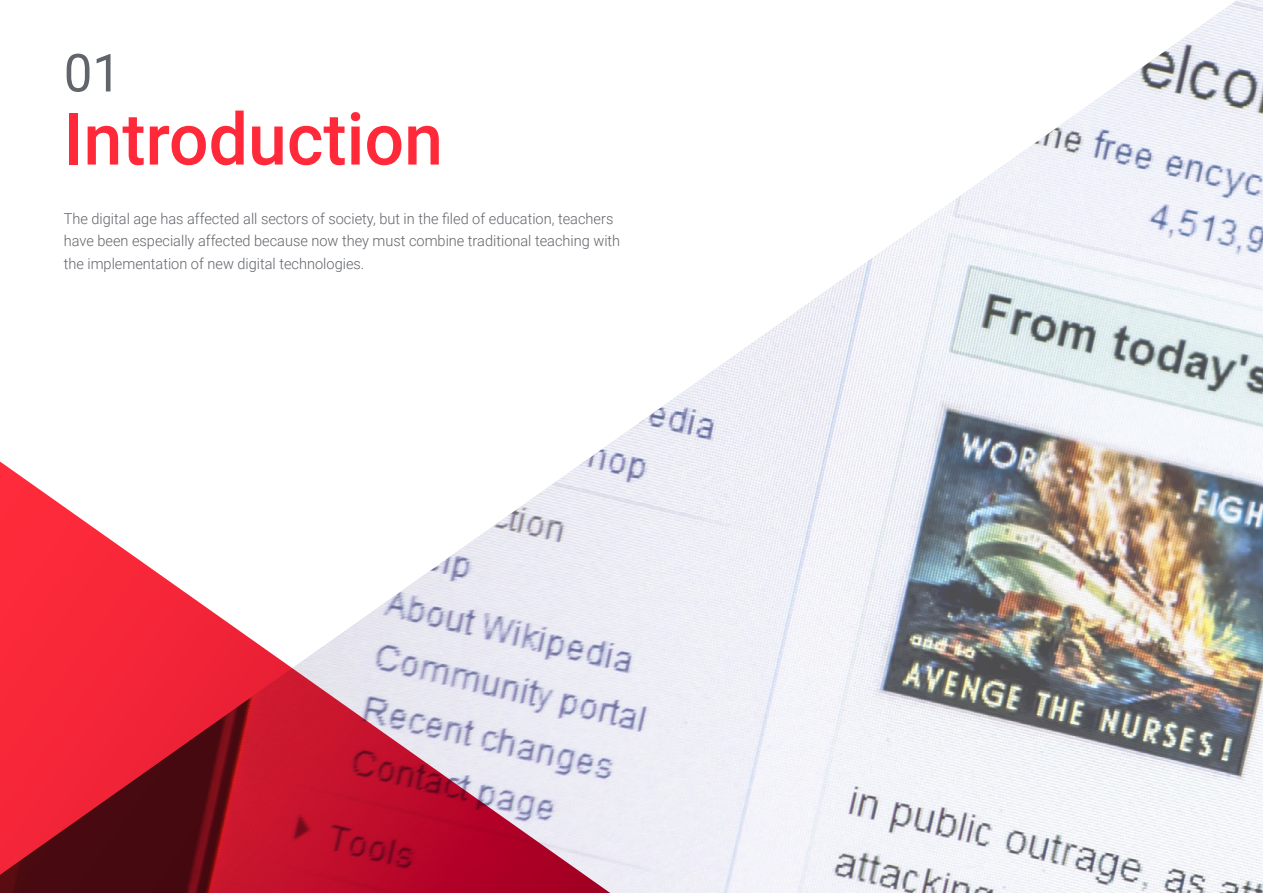
<style>
.page{position:relative;width:1263px;height:893px;background:#fff}
.page>*{position:absolute;margin:0;border:0;box-sizing:border-box;transform-origin:0 0}
.t1{font:500 72px "Roboto";color:#ff293a}
.t2{font:52.5px "Roboto";color:#61646a}
.t3{font:300 15px/22.5px "Roboto";color:#61646a}
</style>
<div class="page">
<img style="left:607px;top:0;width:656px;height:893px">
<svg style="left:0;top:446px;width:640px;height:447px"></svg>
<h2 class="t2" style="left:64px;top:36px;width:59px">01</h2>
<h1 class="t1" style="left:64px;top:89px;width:381px">Introduction</h1>
<p class="t3" style="left:64px;top:207px;width:558px">The digital age has affected all sectors of society, but in the filed of education, teachers have been especially affected because now they must combine traditional teaching with the implementation of new digital technologies.</p>
</div>
